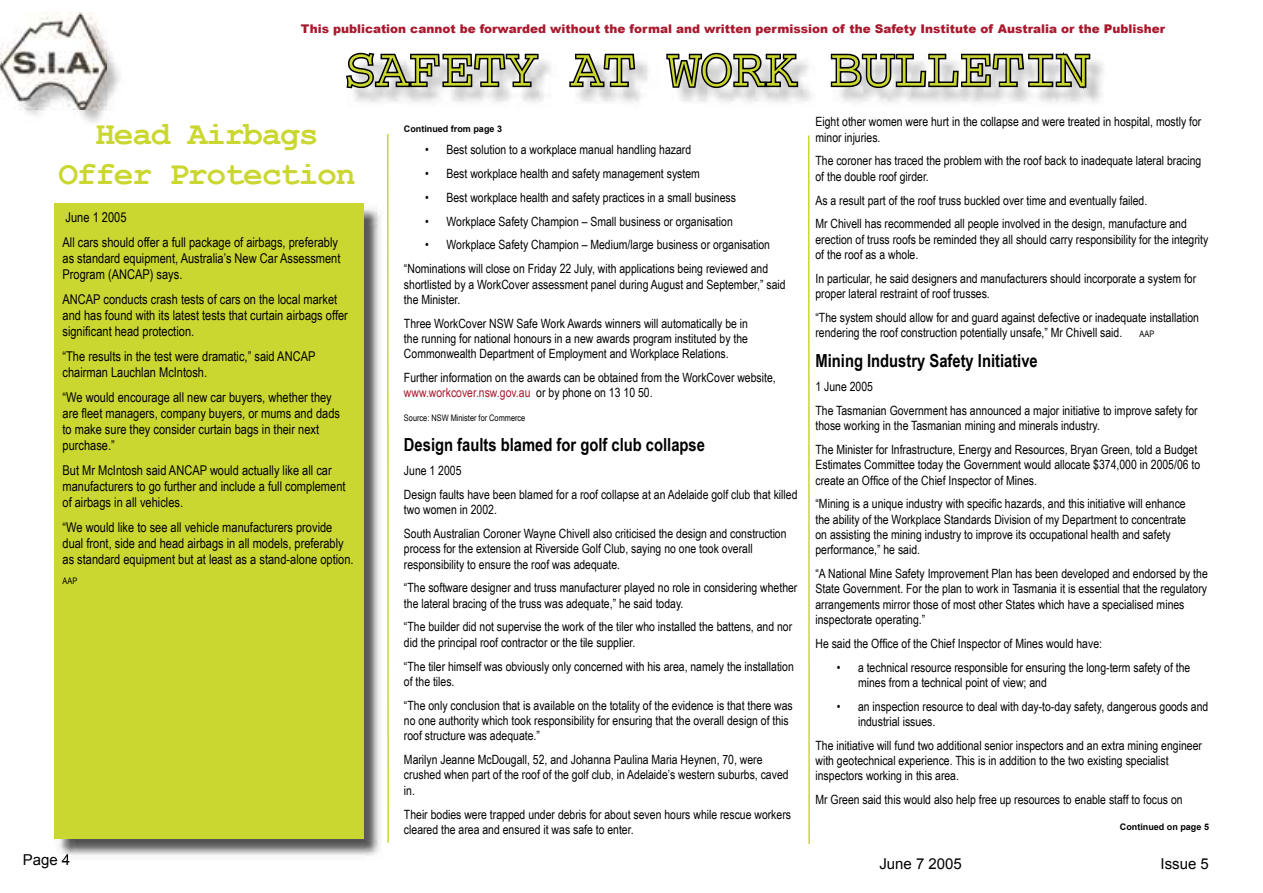
<style>
.page{position:relative;width:1263px;height:893px;background:#fff}
.page>*{position:absolute;margin:0;border:0;box-sizing:border-box;transform-origin:0 0}
.t1{font:54px "Courier";color:#cbd731}
.t2{font:700 33px/39.6px "Courier New";letter-spacing:-.04em;color:#cbd731;text-align:center}
.t3{font:700 18px "Arial Narrow";color:#000}
.t4{font:15px "Arial";color:#000}
.t5{font:13.5px/16.2px "Arial Narrow";color:#000}
.t6{font:12.75px/15.3px "Arial Narrow";color:#000}
.t7{font:900 12px "Arial";color:#a9192d}
.t8{font:9px "Arial Narrow";color:#000}
.t9{font:700 9px "Arial";color:#000}
.s1{color:#a9192d}
</style>
<div class="page">
<img style="left:19px;top:47px;width:101px;height:76px">
<img style="left:0;top:12px;width:92px;height:49px">
<img style="left:0;top:61px;width:2px;height:23px">
<img style="left:2px;top:16px;width:105px;height:93px">
<svg style="left:346px;top:52px;width:194px;height:38px;background:#7f7f7f"></svg>
<svg style="left:569px;top:53px;width:68px;height:36px"></svg>
<svg style="left:666px;top:52px;width:134px;height:53px"></svg>
<svg style="left:830px;top:52px;width:262px;height:43px"></svg>
<hr style="left:387px;top:134px;width:2px;height:709px;background:#cbd731">
<img style="left:58px;top:208px;width:322px;height:648px">
<img style="left:55px;top:854px;width:14px;height:6px">
<div style="left:54px;top:203px;width:310px;height:636px;background:#cbd731"></div>
<hr style="left:808px;top:135px;width:2px;height:709px;background:#cbd731">
<p class="t7" style="left:301px;top:20px;width:866px">This publication cannot be forwarded without the formal and written permission of the Safety Institute of Australia or the Publisher</p>
<h1 class="t1" style="left:344px;top:40px;width:747px">SAFETY AT WORK BULLETIN</h1>
<h2 class="t2" style="left:58px;top:113px;width:298px">Head Airbags<br>Offer Protection</h2>
<p class="t5" style="left:63px;top:204px;width:277px;line-height:24.8px">June 1 2005<br>All cars should offer a full package of airbags, preferably</p>
<p class="t5" style="left:63px;top:249px;width:279px">as standard equipment, Australia’s New Car Assessment<br>Program (ANCAP) says.</p>
<p class="t5" style="left:63px;top:290px;width:287px">ANCAP conducts crash tests of cars on the local market and has found with its latest tests that curtain airbags offer significant head protection.</p>
<p class="t5" style="left:63px;top:347px;width:254px">“The results in the test were dramatic,” said ANCAP chairman Lauchlan McIntosh.</p>
<p class="t5" style="left:63px;top:388px;width:279px">“We would encourage all new car buyers, whether they are fleet managers, company buyers, or mums and dads to make sure they consider curtain bags in their next purchase.”</p>
<p class="t5" style="left:63px;top:462px;width:285px">But Mr McIntosh said ANCAP would actually like all car manufacturers to go further and include a full complement of airbags in all vehicles.</p>
<p class="t5" style="left:63px;top:519px;width:293px">“We would like to see all vehicle manufacturers provide dual front, side and head airbags in all models, preferably as standard equipment but at least as a stand-alone option.</p>
<p class="t8" style="left:63px;top:574px;width:16px">AAP</p>
<p class="t9" style="left:404px;top:123px;width:100px">Continued from page 3</p>
<p class="t6" style="left:425px;top:142px;width:267px">• Best solution to a workplace manual handling hazard</p>
<p class="t6" style="left:425px;top:165px;width:276px">• Best workplace health and safety management system</p>
<p class="t6" style="left:425px;top:189px;width:312px">• Best workplace health and safety practices in a small business</p>
<p class="t6" style="left:425px;top:213px;width:309px">• Workplace Safety Champion – Small business or organisation</p>
<p class="t6" style="left:404px;top:232px;width:368px;line-height:23.9px;text-align:right">• Workplace Safety Champion – Medium/large business or organisation “Nominations will close on Friday 22 July, with applications being reviewed and</p>
<p class="t6" style="left:404px;top:276px;width:383px">shortlisted by a WorkCover assessment panel during August and September,” said the Minister.</p>
<p class="t6" style="left:404px;top:315px;width:346px;text-align:justify">Three WorkCover NSW Safe Work Awards winners will automatically be in the running for national honours in a new awards program instituted by the Commonwealth Department of Employment and Workplace Relations.</p>
<p class="t6" style="left:404px;top:369px;width:373px">Further information on the awards can be obtained from the WorkCover website, <span class="s1">www.workcover.nsw.gov.au</span> or by phone on 13 10 50.</p>
<p class="t8" style="left:404px;top:411px;width:123px">Source: NSW Minister for Commerce</p>
<h3 class="t3" style="left:404px;top:431px;width:303px">Design faults blamed for golf club collapse</h3>
<p class="t6" style="left:404px;top:458px;width:395px;line-height:23.9px">June 1 2005<br>Design faults have been blamed for a roof collapse at an Adelaide golf club that killed</p>
<p class="t6" style="left:404px;top:497px;width:384px;line-height:23.9px">two women in 2002.<br>South Australian Coroner Wayne Chivell also criticised the design and construction</p>
<p class="t6" style="left:404px;top:541px;width:350px">process for the extension at Riverside Golf Club, saying no one took overall responsibility to ensure the roof was adequate.</p>
<p class="t6" style="left:404px;top:580px;width:395px">“The software designer and truss manufacturer played no role in considering whether the lateral bracing of the truss was adequate,” he said today.</p>
<p class="t6" style="left:404px;top:619px;width:390px">“The builder did not supervise the work of the tiler who installed the battens, and nor did the principal roof contractor or the tile supplier.</p>
<p class="t6" style="left:404px;top:658px;width:391px">“The tiler himself was obviously only concerned with his area, namely the installation of the tiles.</p>
<p class="t6" style="left:404px;top:697px;width:390px">“The only conclusion that is available on the totality of the evidence is that there was no one authority which took responsibility for ensuring that the overall design of this roof structure was adequate.”</p>
<p class="t6" style="left:404px;top:751px;width:386px">Marilyn Jeanne McDougall, 52, and Johanna Paulina Maria Heynen, 70, were crushed when part of the roof of the golf club, in Adelaide’s western suburbs, caved in.</p>
<p class="t6" style="left:404px;top:806px;width:389px">Their bodies were trapped under debris for about seven hours while rescue workers cleared the area and ensured it was safe to enter.</p>
<p class="t6" style="left:815px;top:114px;width:387px">Eight other women were hurt in the collapse and were treated in hospital, mostly for minor injuries.</p>
<p class="t6" style="left:815px;top:153px;width:387px">The coroner has traced the problem with the roof back to inadequate lateral bracing of the double roof girder.</p>
<p class="t6" style="left:815px;top:188px;width:373px;line-height:23.9px">As a result part of the roof truss buckled over time and eventually failed.<br>Mr Chivell has recommended all people involved in the design, manufacture and</p>
<p class="t6" style="left:815px;top:231px;width:394px">erection of truss roofs be reminded they all should carry responsibility for the integrity of the roof as a whole.</p>
<p class="t6" style="left:815px;top:270px;width:382px">In particular, he said designers and manufacturers should incorporate a system for proper lateral restraint of roof trusses.</p>
<p class="t6" style="left:815px;top:309px;width:385px">“The system should allow for and guard against defective or inadequate installation rendering the roof construction potentially unsafe,” Mr Chivell said.</p>
<p class="t8" style="left:1139px;top:327px;width:16px">AAP</p>
<h3 class="t3" style="left:815px;top:347px;width:224px">Mining Industry Safety Initiative</h3>
<p class="t6" style="left:815px;top:374px;width:384px;line-height:23.9px">1 June 2005<br>The Tasmanian Government has announced a major initiative to improve safety for</p>
<p class="t6" style="left:815px;top:413px;width:383px;line-height:23.9px">those working in the Tasmanian mining and minerals industry.<br>The Minister for Infrastructure, Energy and Resources, Bryan Green, told a Budget</p>
<p class="t6" style="left:815px;top:457px;width:386px">Estimates Committee today the Government would allocate $374,000 in 2005/06 to create an Office of the Chief Inspector of Mines.</p>
<p class="t6" style="left:815px;top:496px;width:372px">“Mining is a unique industry with specific hazards, and this initiative will enhance the ability of the Workplace Standards Division of my Department to concentrate on assisting the mining industry to improve its occupational health and safety performance,” he said.</p>
<p class="t6" style="left:815px;top:565px;width:394px">“A National Mine Safety Improvement Plan has been developed and endorsed by the State Government. For the plan to work in Tasmania it is essential that the regulatory arrangements mirror those of most other States which have a specialised mines inspectorate operating.”</p>
<p class="t6" style="left:815px;top:635px;width:288px">He said the Office of the Chief Inspector of Mines would have:</p>
<p class="t6" style="left:858px;top:659px;width:334px;text-indent:-21px">• a technical resource responsible for ensuring the long-term safety of the mines from a technical point of view; and</p>
<p class="t6" style="left:858px;top:698px;width:352px;text-indent:-21px">• an inspection resource to deal with day-to-day safety, dangerous goods and industrial issues.</p>
<p class="t6" style="left:815px;top:737px;width:388px">The initiative will fund two additional senior inspectors and an extra mining engineer with geotechnical experience. This is in addition to the two existing specialist inspectors working in this area.</p>
<p class="t6" style="left:815px;top:792px;width:369px">Mr Green said this would also help free up resources to enable staff to focus on</p>
<p class="t9" style="left:1120px;top:821px;width:91px">Continued on page 5</p>
<p class="t4" style="left:23px;top:850px;width:49px">Page 4</p>
<p class="t4" style="left:879px;top:854px;width:84px">June 7 2005</p>
<p class="t4" style="left:1160px;top:854px;width:50px">Issue 5</p>
</div>
